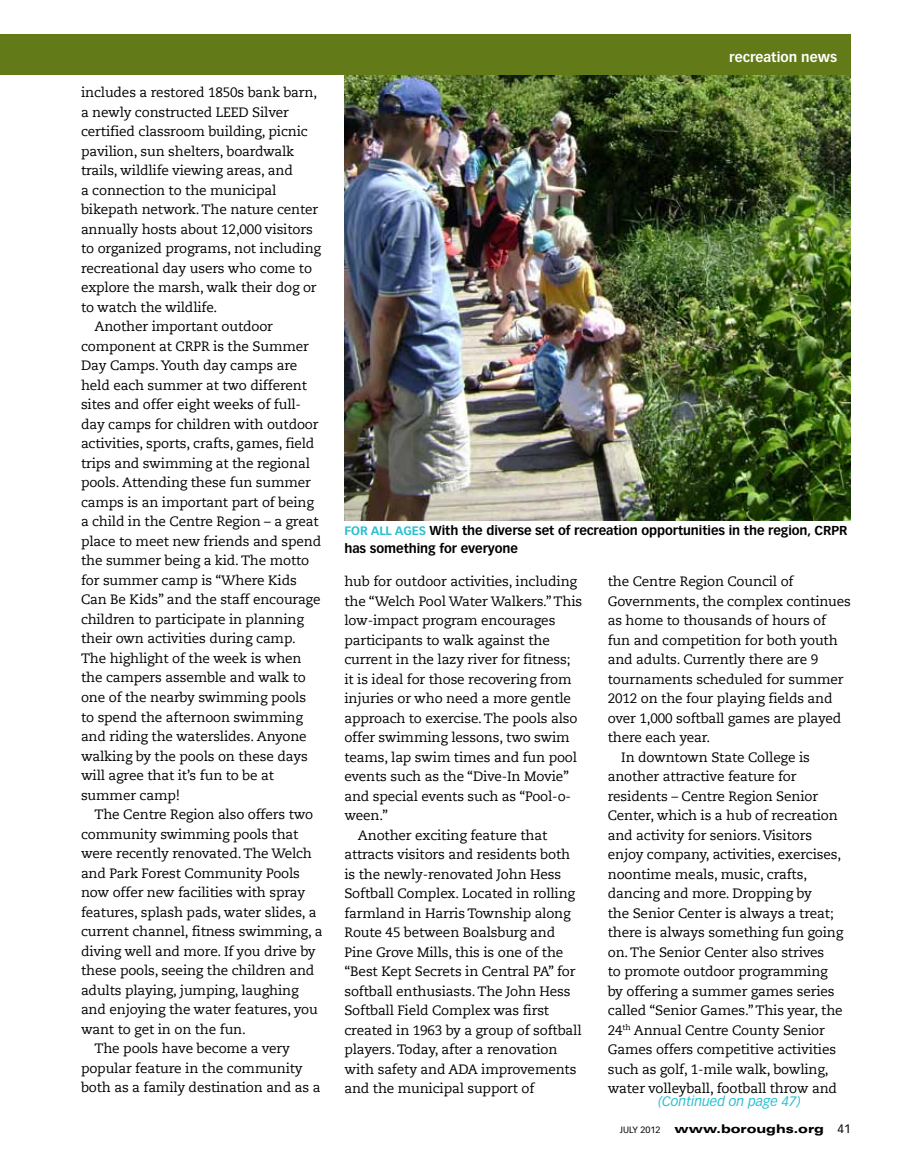
<style>
.page{position:relative;width:905px;height:1175px;background:#fff}
.page>*{position:absolute;margin:0;border:0;box-sizing:border-box;transform-origin:0 0}
.t1{font:13.5px "Caecilia Com 55 Roman";letter-spacing:-.01em;color:#000}
.t2{font:italic 13.5px "Vectora LT Std";color:#2bc0cf}
.t3{font:700 13.5px "Vectora LT Std";color:#fff}
.t4{font:700 12.75px/18px "Vectora LT Std";letter-spacing:-.005em;color:#000}
.t5{font:900 expanded 12px "Univers LT Std";color:#000}
.s1{font-size:12px;color:#2bc0cf}
.s2{font-family:"Vectora LT Std";font-weight:400;font-stretch:normal;font-size:9px}
.s3{font-family:"Vectora LT Std";font-weight:400;font-stretch:normal}
</style>
<div class="page">
<img style="left:344px;top:74px;width:506px;height:446px">
<div style="left:0;top:34px;width:850px;height:40px;background:#627a18"></div>
<p class="t1" style="left:81px;top:84px;width:237px">includes a restored 1850s bank barn,</p>
<p class="t1" style="left:81px;top:103px;width:209px">a newly constructed LEED Silver</p>
<p class="t1" style="left:81px;top:123px;width:228px">certified classroom building, picnic</p>
<p class="t1" style="left:81px;top:142px;width:215px">pavilion, sun shelters, boardwalk</p>
<p class="t1" style="left:81px;top:162px;width:213px">trails, wildlife viewing areas, and</p>
<p class="t1" style="left:81px;top:181px;width:197px">a connection to the municipal</p>
<p class="t1" style="left:81px;top:201px;width:239px">bikepath network. The nature center</p>
<p class="t1" style="left:81px;top:220px;width:233px">annually hosts about 12,000 visitors</p>
<p class="t1" style="left:81px;top:240px;width:241px">to organized programs, not including</p>
<p class="t1" style="left:81px;top:259px;width:232px">recreational day users who come to</p>
<p class="t1" style="left:81px;top:279px;width:237px">explore the marsh, walk their dog or</p>
<p class="t1" style="left:81px;top:298px;width:138px">to watch the wildlife.</p>
<p class="t1" style="left:94px;top:318px;width:180px">Another important outdoor</p>
<p class="t1" style="left:81px;top:337px;width:229px">component at CRPR is the Summer</p>
<p class="t1" style="left:81px;top:357px;width:218px">Day Camps. Youth day camps are</p>
<p class="t1" style="left:81px;top:376px;width:227px">held each summer at two different</p>
<p class="t1" style="left:81px;top:396px;width:221px">sites and offer eight weeks of full-</p>
<p class="t1" style="left:81px;top:415px;width:239px">day camps for children with outdoor</p>
<p class="t1" style="left:81px;top:435px;width:235px">activities, sports, crafts, games, field</p>
<p class="t1" style="left:81px;top:454px;width:230px">trips and swimming at the regional</p>
<p class="t1" style="left:81px;top:474px;width:231px">pools. Attending these fun summer</p>
<p class="t1" style="left:81px;top:493px;width:234px">camps is an important part of being</p>
<p class="t1" style="left:81px;top:513px;width:239px">a child in the Centre Region – a great</p>
<p class="t1" style="left:81px;top:532px;width:242px">place to meet new friends and spend</p>
<p class="t1" style="left:81px;top:552px;width:230px">the summer being a kid. The motto</p>
<p class="t1" style="left:81px;top:571px;width:217px">for summer camp is “Where Kids</p>
<p class="t1" style="left:81px;top:591px;width:241px">Can Be Kids” and the staff encourage</p>
<p class="t1" style="left:81px;top:610px;width:224px">children to participate in planning</p>
<p class="t1" style="left:81px;top:630px;width:216px">their own activities during camp.</p>
<p class="t1" style="left:81px;top:649px;width:222px">The highlight of the week is when</p>
<p class="t1" style="left:81px;top:669px;width:226px">the campers assemble and walk to</p>
<p class="t1" style="left:81px;top:688px;width:226px">one of the nearby swimming pools</p>
<p class="t1" style="left:81px;top:708px;width:223px">to spend the afternoon swimming</p>
<p class="t1" style="left:81px;top:727px;width:227px">and riding the waterslides. Anyone</p>
<p class="t1" style="left:81px;top:747px;width:228px">walking by the pools on these days</p>
<p class="t1" style="left:81px;top:766px;width:194px">will agree that it’s fun to be at</p>
<p class="t1" style="left:81px;top:786px;width:101px">summer camp!</p>
<p class="t1" style="left:94px;top:805px;width:220px">The Centre Region also offers two</p>
<p class="t1" style="left:81px;top:825px;width:219px">community swimming pools that</p>
<p class="t1" style="left:81px;top:844px;width:232px">were recently renovated. The Welch</p>
<p class="t1" style="left:81px;top:864px;width:220px">and Park Forest Community Pools</p>
<p class="t1" style="left:81px;top:883px;width:226px">now offer new facilities with spray</p>
<p class="t1" style="left:81px;top:903px;width:237px">features, splash pads, water slides, a</p>
<p class="t1" style="left:81px;top:922px;width:243px">current channel, fitness swimming, a</p>
<p class="t1" style="left:81px;top:942px;width:236px">diving well and more. If you drive by</p>
<p class="t1" style="left:81px;top:961px;width:235px">these pools, seeing the children and</p>
<p class="t1" style="left:81px;top:981px;width:219px">adults playing, jumping, laughing</p>
<p class="t1" style="left:81px;top:1000px;width:238px">and enjoying the water features, you</p>
<p class="t1" style="left:81px;top:1019px;width:166px">want to get in on the fun.</p>
<p class="t1" style="left:94px;top:1039px;width:197px">The pools have become a very</p>
<p class="t1" style="left:81px;top:1058px;width:223px">popular feature in the community</p>
<p class="t1" style="left:81px;top:1078px;width:241px">both as a family destination and as a</p>
<p class="t3" style="left:729px;top:49px;width:109px">recreation news</p>
<p class="t4" style="left:344px;top:521px;width:504px"><span class="s1">For All Ages</span> With the diverse set of recreation opportunities in the region, CRPR has something for everyone</p>
<p class="t1" style="left:344px;top:572px;width:234px">hub for outdoor activities, including</p>
<p class="t1" style="left:344px;top:592px;width:239px">the “Welch Pool Water Walkers.” This</p>
<p class="t1" style="left:344px;top:611px;width:212px">low-impact program encourages</p>
<p class="t1" style="left:344px;top:631px;width:207px">participants to walk against the</p>
<p class="t1" style="left:344px;top:650px;width:228px">current in the lazy river for fitness;</p>
<p class="t1" style="left:344px;top:670px;width:229px">it is ideal for those recovering from</p>
<p class="t1" style="left:344px;top:689px;width:228px">injuries or who need a more gentle</p>
<p class="t1" style="left:344px;top:709px;width:234px">approach to exercise. The pools also</p>
<p class="t1" style="left:344px;top:728px;width:227px">offer swimming lessons, two swim</p>
<p class="t1" style="left:344px;top:748px;width:234px">teams, lap swim times and fun pool</p>
<p class="t1" style="left:344px;top:767px;width:226px">events such as the “Dive-In Movie”</p>
<p class="t1" style="left:344px;top:787px;width:228px">and special events such as “Pool-o-</p>
<p class="t1" style="left:344px;top:806px;width:45px">ween.”</p>
<p class="t1" style="left:358px;top:826px;width:191px">Another exciting feature that</p>
<p class="t1" style="left:344px;top:845px;width:227px">attracts visitors and residents both</p>
<p class="t1" style="left:344px;top:865px;width:218px">is the newly-renovated John Hess</p>
<p class="t1" style="left:344px;top:884px;width:232px">Softball Complex. Located in rolling</p>
<p class="t1" style="left:344px;top:904px;width:228px">farmland in Harris Township along</p>
<p class="t1" style="left:344px;top:923px;width:212px">Route 45 between Boalsburg and</p>
<p class="t1" style="left:344px;top:943px;width:220px">Pine Grove Mills, this is one of the</p>
<p class="t1" style="left:344px;top:962px;width:232px">“Best Kept Secrets in Central PA” for</p>
<p class="t1" style="left:344px;top:982px;width:228px">softball enthusiasts. The John Hess</p>
<p class="t1" style="left:344px;top:1001px;width:206px">Softball Field Complex was first</p>
<p class="t1" style="left:344px;top:1021px;width:239px">created in 1963 by a group of softball</p>
<p class="t1" style="left:344px;top:1040px;width:215px">players. Today, after a renovation</p>
<p class="t1" style="left:344px;top:1060px;width:233px">with safety and ADA improvements</p>
<p class="t1" style="left:344px;top:1079px;width:191px">and the municipal support of</p>
<p class="t1" style="left:607px;top:572px;width:187px">the Centre Region Council of</p>
<p class="t1" style="left:607px;top:592px;width:245px">Governments, the complex continues</p>
<p class="t1" style="left:607px;top:611px;width:220px">as home to thousands of hours of</p>
<p class="t1" style="left:607px;top:631px;width:231px">fun and competition for both youth</p>
<p class="t1" style="left:607px;top:650px;width:212px">and adults. Currently there are 9</p>
<p class="t1" style="left:607px;top:670px;width:237px">tournaments scheduled for summer</p>
<p class="t1" style="left:607px;top:689px;width:226px">2012 on the four playing fields and</p>
<p class="t1" style="left:607px;top:709px;width:235px">over 1,000 softball games are played</p>
<p class="t1" style="left:607px;top:728px;width:104px">there each year.</p>
<p class="t1" style="left:621px;top:748px;width:190px">In downtown State College is</p>
<p class="t1" style="left:607px;top:767px;width:190px">another attractive feature for</p>
<p class="t1" style="left:607px;top:787px;width:212px">residents – Centre Region Senior</p>
<p class="t1" style="left:607px;top:806px;width:231px">Center, which is a hub of recreation</p>
<p class="t1" style="left:607px;top:826px;width:206px">and activity for seniors. Visitors</p>
<p class="t1" style="left:607px;top:845px;width:235px">enjoy company, activities, exercises,</p>
<p class="t1" style="left:607px;top:865px;width:201px">noontime meals, music, crafts,</p>
<p class="t1" style="left:607px;top:884px;width:205px">dancing and more. Dropping by</p>
<p class="t1" style="left:607px;top:904px;width:227px">the Senior Center is always a treat;</p>
<p class="t1" style="left:607px;top:923px;width:237px">there is always something fun going</p>
<p class="t1" style="left:607px;top:943px;width:218px">on. The Senior Center also strives</p>
<p class="t1" style="left:607px;top:962px;width:221px">to promote outdoor programming</p>
<p class="t1" style="left:607px;top:982px;width:228px">by offering a summer games series</p>
<p class="t1" style="left:607px;top:1001px;width:236px">called “Senior Games.” This year, the</p>
<p class="t1" style="left:607px;top:1021px;width:218px">24<sup>th</sup> Annual Centre County Senior</p>
<p class="t1" style="left:607px;top:1040px;width:230px">Games offers competitive activities</p>
<p class="t1" style="left:607px;top:1060px;width:222px">such as golf, 1-mile walk, bowling,</p>
<p class="t1" style="left:607px;top:1079px;width:231px">water volleyball, football throw and</p>
<p class="t2" style="left:658px;top:1093px;width:144px">(Continued on page 47)</p>
<p class="t5" style="left:620px;top:1122px;width:232px"><span class="s2">july 2012</span> www.boroughs.org <span class="s3">41</span></p>
</div>
